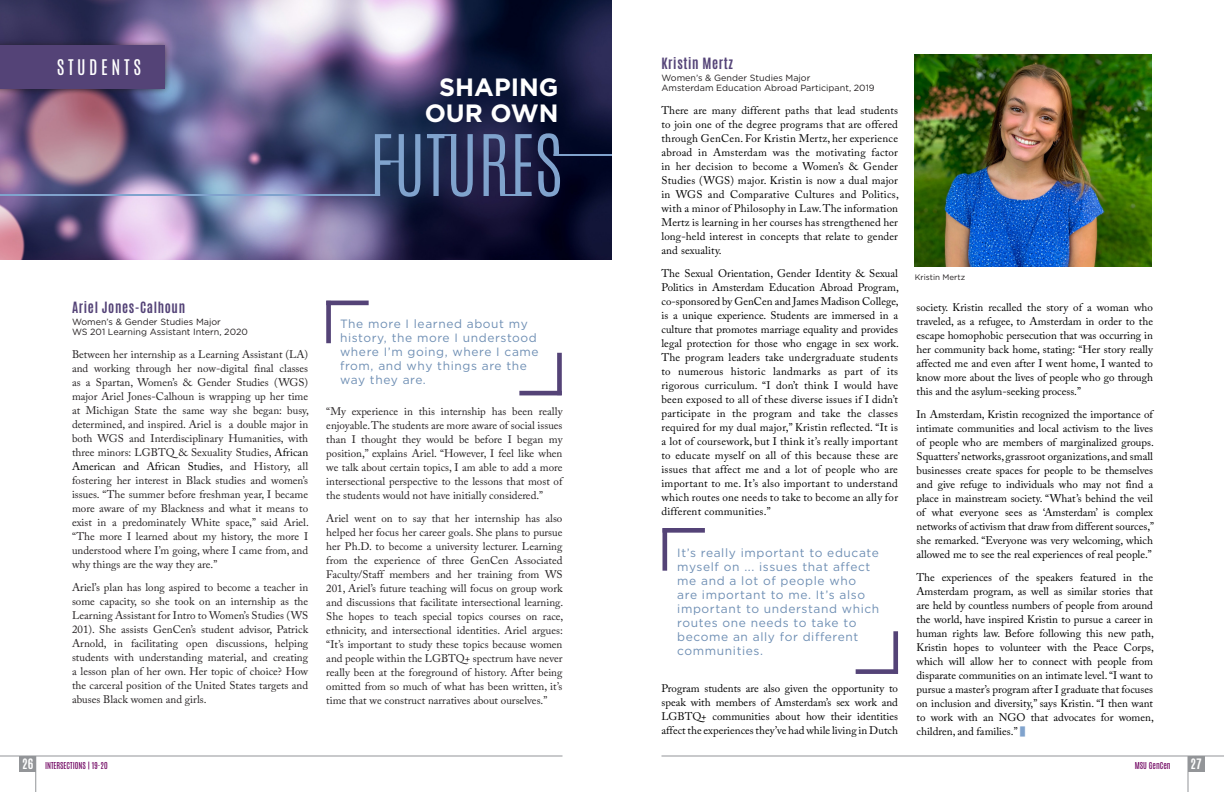
<style>
.page{position:relative;width:1224px;height:792px;background:#fff}
.page>*{position:absolute;margin:0;border:0;box-sizing:border-box;transform-origin:0 0}
.t1{font:300 72px "Antonio";color:#80a3cd}
.t2{font:700 25px/26px "Gotham";color:#fff;text-align:center}
.t3{font:18px "Antonio";letter-spacing:.2em;color:#fff}
.Body{font:700 13px "Antonio";letter-spacing:.05em;color:#544377}
.t4{font:12px/14px "Gotham";letter-spacing:.05em;color:#6f8fb4}
.t5{font:700 12px "Antonio";color:#fff}
.Body-2{font:11px/14px "Adobe Caslon Pro";color:#000;text-align:justify}
.Body-3{font:11px/14px "Adobe Caslon Pro";color:#231f20;text-align:justify}
.Body-4{font:9px/10px "Gotham";color:#231f20}
.t6{font:8px "Antonio";color:#6e005f}
.t7{font:8px "Gotham";color:#231f20}
.s1{color:#000}
</style>
<div class="page">
<hr style="left:0;top:756px;width:562px;height:1px;background:#939598">
<div style="left:20px;top:756px;width:16px;height:15px;background:#939598"></div>
<hr style="left:1188px;top:756px;width:1px;height:36px;background:#939598">
<hr style="left:662px;top:756px;width:562px;height:1px;background:#939598">
<div style="left:1188px;top:756px;width:16px;height:15px;background:#939598"></div>
<hr style="left:36px;top:756px;width:1px;height:36px;background:#939598">
<img style="left:0;top:0;width:612px;height:260px">
<div style="left:0;top:39px;width:171px;height:56px;background:#231f20;opacity:.75"></div>
<div style="left:0;top:46px;width:164px;height:43px;background:#544377"></div>
<hr style="left:326px;top:301px;width:43px;height:4px;background:#544377">
<div style="left:326px;top:301px;width:5px;height:42px;background:#544377"></div>
<hr style="left:519px;top:391px;width:43px;height:4px;background:#544377">
<div style="left:557px;top:353px;width:5px;height:42px;background:#544377"></div>
<img style="left:914px;top:54px;width:237px;height:213px">
<hr style="left:554px;top:154px;width:58px;height:2px;background:#80a3cd">
<hr style="left:427px;top:134px;width:29px;height:2px;background:#80a3cd">
<hr style="left:0;top:194px;width:380px;height:2px;background:#80a3cd">
<hr style="left:380px;top:161px;width:20px;height:2px;background:#80a3cd">
<hr style="left:500px;top:194px;width:31px;height:2px;background:#80a3cd">
<div style="left:662px;top:528px;width:43px;height:5px;background:#544377"></div>
<hr style="left:663px;top:528px;width:4px;height:43px;background:#544377">
<div style="left:856px;top:669px;width:42px;height:5px;background:#544377"></div>
<div style="left:893px;top:631px;width:5px;height:43px;background:#544377"></div>
<p class="t3" style="left:57px;top:54px;width:86px">STUDENTS</p>
<p class="Body" style="left:662px;top:54px;width:73px">Kristin Mertz</p>
<p class="Body-4" style="left:662px;top:73px;width:215px">Women’s &amp; Gender Studies Major<br>Amsterdam Education Abroad Participant, 2019</p>
<p class="Body-2" style="left:662px;top:103px;width:239px">There are many different paths that lead students to join one of the degree programs that are offered through GenCen. For Kristin Mertz, her experience abroad in Amsterdam was the motivating factor in her decision to become a Women’s &amp; Gender Studies (WGS) major. Kristin is now a dual major in WGS and Comparative Cultures and Politics, with a minor of Philosophy in Law. The information Mertz is learning in her courses has strengthened her long-held interest in concepts that relate to gender and sexuality.</p>
<p class="Body-2" style="left:662px;top:266px;width:239px">The Sexual Orientation, Gender Identity &amp; Sexual Politics in Amsterdam Education Abroad Program, co-sponsored by GenCen and James Madison College, is a unique experience. Students are immersed in a culture that promotes marriage equality and provides legal protection for those who engage in sex work.<br>The program leaders take undergraduate students to numerous historic landmarks as part of its rigorous curriculum. “I don’t think I would have been exposed to all of these diverse issues if I didn’t participate in the program and take the classes required for my dual major,” Kristin reflected. “It is a lot of coursework, but I think it’s really important to educate myself on all of this because these are issues that affect me and a lot of people who are important to me. It’s also important to understand which routes one needs to take to become an ally for different communities.”</p>
<p class="t2" style="left:425px;top:74px;width:135px">SHAPING<br>OUR OWN</p>
<p class="t1" style="left:369px;top:114px;width:195px">FUTURES</p>
<p class="Body" style="left:72px;top:298px;width:115px">Ariel Jones-Calhoun</p>
<p class="Body-4" style="left:72px;top:317px;width:150px">Women’s &amp; Gender Studies Major</p>
<p class="Body-4" style="left:72px;top:327px;width:177px">WS 201 Learning Assistant Intern, 2020</p>
<p class="Body-3" style="left:72px;top:347px;width:238px">Between her internship as a Learning Assistant (LA) and working through her now-digital final classes as a Spartan, Women’s &amp; Gender Studies (WGS) major Ariel Jones-Calhoun is wrapping up her time at Michigan State the same way she began: busy, determined, and inspired. Ariel is a double major in both WGS and Interdisciplinary Humanities, with three minors: LGBTQ &amp; Sexuality Studies, <span class="s1">African American and African Studies</span>, and History, all fostering her interest in Black studies and women’s issues. “The summer before freshman year, I became more aware of my Blackness and what it means to exist in a predominately White space,” said Ariel. “The more I learned about my history, the more I understood where I’m going, where I came from, and why things are the way they are.”</p>
<p class="Body-3" style="left:72px;top:580px;width:238px">Ariel’s plan has long aspired to become a teacher in some capacity, so she took on an internship as the Learning Assistant for Intro to Women’s Studies (WS 201). She assists GenCen’s student advisor, Patrick Arnold, in facilitating open discussions, helping students with understanding material, and creating a lesson plan of her own. Her topic of choice? How the carceral position of the United States targets and abuses Black women and girls.</p>
<p class="t4" style="left:340px;top:317px;width:200px">The more I learned about my history, the more I understood where I’m going, where I came from, and why things are the way they are.</p>
<p class="Body-3" style="left:326px;top:404px;width:238px">“My experience in this internship has been really enjoyable. The students are more aware of social issues than I thought they would be before I began my position,” explains Ariel. “However, I feel like when we talk about certain topics, I am able to add a more intersectional perspective to the lessons that most of the students would not have initially considered.”</p>
<p class="Body-3" style="left:326px;top:511px;width:238px">Ariel went on to say that her internship has also helped her focus her career goals. She plans to pursue her Ph.D. to become a university lecturer. Learning from the experience of three GenCen Associated Faculty/Staff members and her training from WS 201, Ariel’s future teaching will focus on group work and discussions that facilitate intersectional learning.<br>She hopes to teach special topics courses on race, ethnicity, and intersectional identities. Ariel argues: “It’s important to study these topics because women and people within the LGBTQ+ spectrum have never really been at the foreground of history. After being omitted from so much of what has been written, it’s time that we construct narratives about ourselves.”</p>
<p class="t4" style="left:677px;top:546px;width:204px">It’s really important to educate myself on ... issues that affect me and a lot of people who<br>are important to me. It’s also important to understand which routes one needs to take to become an ally for different communities.</p>
<p class="Body-2" style="left:662px;top:681px;width:238px">Program students are also given the opportunity to speak with members of Amsterdam’s sex work and LGBTQ+ communities about how their identities affect the experiences they’ve had while living in Dutch</p>
<p class="t7" style="left:915px;top:272px;width:52px">Kristin Mertz</p>
<p class="Body-2" style="left:917px;top:301px;width:238px">society. Kristin recalled the story of a woman who traveled, as a refugee, to Amsterdam in order to the escape homophobic persecution that was occurring in her community back home, stating: “Her story really affected me and even after I went home, I wanted to know more about the lives of people who go through this and the asylum-seeking process.”</p>
<p class="Body-2" style="left:917px;top:408px;width:239px">In Amsterdam, Kristin recognized the importance of intimate communities and local activism to the lives of people who are members of marginalized groups.<br>Squatters’ networks, grassroot organizations, and small businesses create spaces for people to be themselves and give refuge to individuals who may not find a place in mainstream society. “What’s behind the veil of what everyone sees as ‘Amsterdam’ is complex networks of activism that draw from different sources,” she remarked. “Everyone was very welcoming, which allowed me to see the real experiences of real people.”</p>
<p class="Body-2" style="left:917px;top:571px;width:239px">The experiences of the speakers featured in the Amsterdam program, as well as similar stories that are held by countless numbers of people from around the world, have inspired Kristin to pursue a career in human rights law. Before following this new path, Kristin hopes to volunteer with the Peace Corps, which will allow her to connect with people from disparate communities on an intimate level. “I want to pursue a master’s program after I graduate that focuses on inclusion and diversity,” says Kristin. “I then want to work with an NGO that advocates for women, children, and families.”</p>
<p class="t5" style="left:22px;top:755px;width:13px">26</p>
<p class="t6" style="left:45px;top:759px;width:64px">INTERSECTIONS | 19-20</p>
<p class="t6" style="left:1135px;top:759px;width:38px">MSU GenCen</p>
<p class="t5" style="left:1191px;top:755px;width:13px">27</p>
</div>
